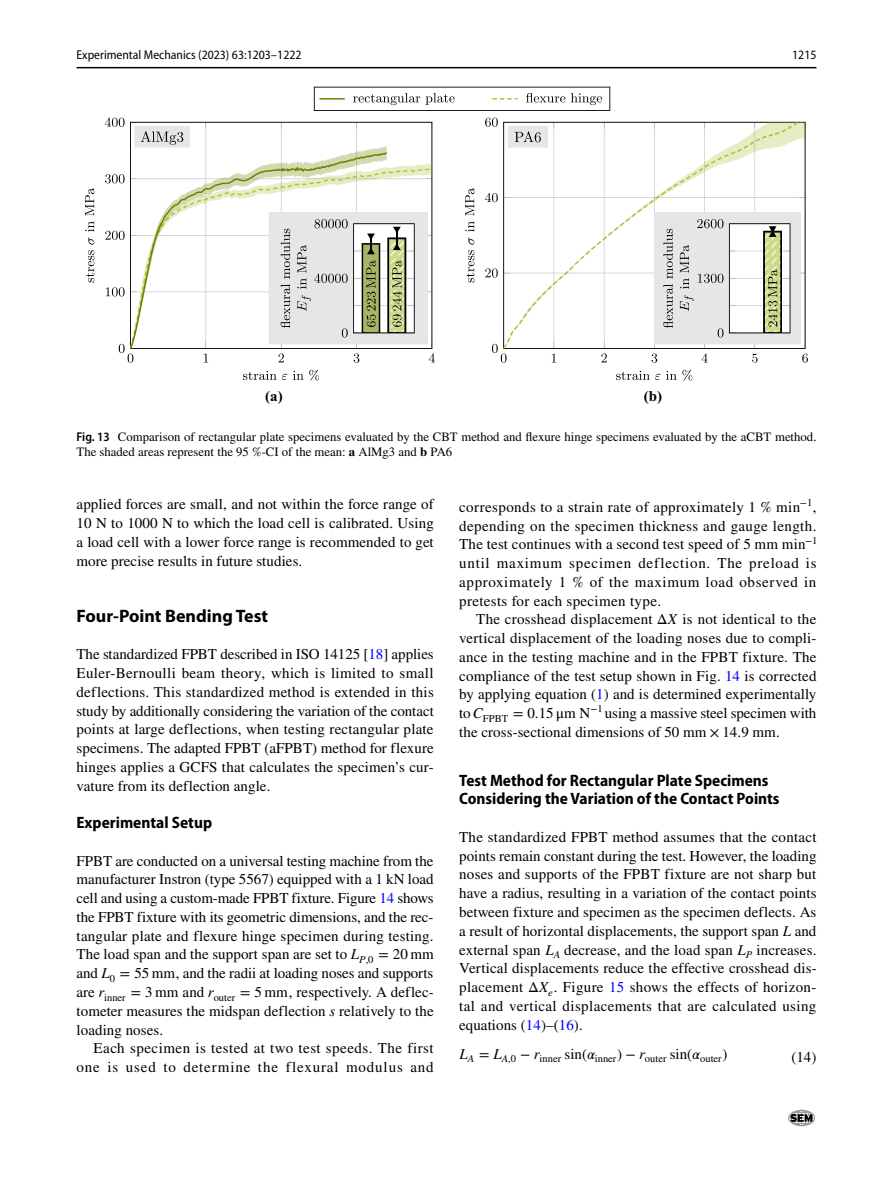
<style>
.page{position:relative;width:893px;height:1187px;background:#fff}
.page>*{position:absolute;margin:0;border:0;box-sizing:border-box;transform-origin:0 0}
.t1{font:700 18px "Myriad Pro";color:#000}
.t2{font:700 semi-condensed 16.5px/18.8px "Myriad Pro";color:#000}
.t3{font:15px/18.8px "STIX";letter-spacing:.01em;color:#000;text-align:justify}
.t4{font:15px/18.8px "STIX";letter-spacing:.035em;color:#000;text-align:right}
.t5{font:15px "STIX General Italic 153";color:#000}
.t6{font:15px "Times New Roman PS Bold MT4";color:#000}
.t7{font:12.75px/15px "STIX";color:#000}
.t8{font:semi-condensed 12.75px "Myriad Pro";color:#000}
.t9{font:10.5px "STIX General Regular 152";color:#000}
.s1{font-family:"Myriad Pro";font-weight:600;font-stretch:semi-condensed}
.s2{font-weight:700}
.s3{color:#00f}
.s4{font-family:"STIX General Italic 154"}
.s5{font-family:"STIX Math Regular 160"}
.s6{font-family:"STIX General Regular 153"}
.s7{font-family:"STIX General Italic 155"}
.s8{font-family:"STIX Math Regular 161"}
.s9{font-family:"STIX General Regular 154"}
.s10{font-family:"STIX General Italic 146"}
.s11{font-family:"STIX Math Regular 151"}
.s12{font-family:"STIX General Regular 147"}
.s13{font-family:"STIX General Italic 147"}
.s14{font-family:"STIX Math Regular 152"}
.s15{font-family:"STIX General Regular 148"}
.s16{font-style:italic}
.s17{font-family:"STIX Math Regular 155"}
.s18{font-family:"STIX General Italic 148"}
.s19{font-family:"STIX General Italic 149"}
.s20{font-family:"STIX Math Regular 156"}
.s21{font-family:"STIX General Regular 151"}
.s22{font-family:"STIX Math Regular 157"}
.s23{font-family:"STIX General Italic 150"}
.s24{font-family:"STIX General Italic 151"}
.s25{font-family:"STIX Math Regular 158"}
.s26{font-family:"STIX General Italic 152"}
.s27{font-family:"STIX Math Regular 159"}
</style>
<div class="page">
<hr style="left:77px;top:67px;width:739px;height:1px;background:#000">
<svg style="left:788px;top:1110px;width:27px;height:15px"></svg>
<div style="left:788px;top:1110px;width:27px;height:15px;border:1px solid #9c9c9d;border-radius:50%"></div>
<svg style="left:105px;top:117px;width:330px;height:246px"></svg>
<svg style="left:243px;top:371px;width:44px;height:9px"></svg>
<svg style="left:293px;top:370px;width:26px;height:10px"></svg>
<svg style="left:85px;top:188px;width:9px;height:94px"></svg>
<svg style="left:314px;top:87px;width:296px;height:24px"></svg>
<svg style="left:485px;top:118px;width:323px;height:245px"></svg>
<svg style="left:616px;top:371px;width:44px;height:9px"></svg>
<svg style="left:666px;top:370px;width:26px;height:10px"></svg>
<svg style="left:465px;top:188px;width:9px;height:94px"></svg>
<p class="t8" style="left:77px;top:48px;width:226px">Experimental Mechanics (2023) 63:1203–1222</p>
<p class="t8" style="left:792px;top:48px;width:26px">1215</p>
<p class="t6" style="left:265px;top:385px;width:19px">(a)</p>
<p class="t6" style="left:644px;top:385px;width:20px">(b)</p>
<p class="t7" style="left:77px;top:430px;width:741px"><span class="s1">Fig. 13</span> Comparison of rectangular plate specimens evaluated by the CBT method and flexure hinge specimens evaluated by the aCBT method.<br>The shaded areas represent the 95 %-CI of the mean: <span class="s2">a</span> AlMg3 and <span class="s2">b</span> PA6</p>
<p class="t3" style="left:77px;top:496px;width:359px">applied forces are small, and not within the force range of 10 N to 1000 N to which the load cell is calibrated. Using a load cell with a lower force range is recommended to get more precise results in future studies.</p>
<p class="t1" style="left:77px;top:604px;width:193px">Four‑Point Bending Test</p>
<p class="t3" style="left:77px;top:646px;width:359px">The standardized FPBT described in ISO 14125 [<span class="s3">18</span>] applies Euler-Bernoulli beam theory, which is limited to small deflections. This standardized method is extended in this study by additionally considering the variation of the contact points at large deflections, when testing rectangular plate specimens. The adapted FPBT (aFPBT) method for flexure hinges applies a GCFS that calculates the specimen’s cur&shy;vature from its deflection angle.</p>
<p class="t2" style="left:77px;top:813px;width:137px">Experimental Setup</p>
<p class="t3" style="left:77px;top:852px;width:359px">FPBT are conducted on a universal testing machine from the manufacturer Instron (type 5567) equipped with a 1 kN load cell and using a custom-made FPBT fixture. Figure <span class="s3">14</span> shows the FPBT fixture with its geometric dimensions, and the rec&shy;tangular plate and flexure hinge specimen during testing.<br>The load span and the support span are set to <span class="s4">L</span><sub>P</sub><sub>,0</sub> <span class="s5">=</span> <span class="s6">20 mm </span>and <span class="s7">L</span><sub>0</sub> <span class="s8">=</span> <span class="s9">55 mm</span>, and the radii at loading noses and supports are <span class="s10">r</span><sub>inner</sub> <span class="s11">=</span> <span class="s12">3 mm</span> and <span class="s13">r</span><sub>outer</sub> <span class="s14">=</span> <span class="s15">5 mm</span>, respectively. A deflec&shy;tometer measures the midspan deflection <span class="s16">s</span> relatively to the loading noses.</p>
<p class="t4" style="left:77px;top:1039px;width:359px">Each specimen is tested at two test speeds. The first one is used to determine the flexural modulus and</p>
<p class="t3" style="left:459px;top:498px;width:360px">corresponds to a strain rate of approximately 1 % min<sup>−</sup><sup>1</sup>, depending on the specimen thickness and gauge length.<br>The test continues with a second test speed of 5 mm min<sup>−</sup><sup>1 </sup>until maximum specimen deflection. The preload is approximately 1 % of the maximum load observed in pretests for each specimen type.</p>
<p class="t3" style="left:459px;top:611px;width:359px;text-indent:17px">The crosshead displacement <span class="s17">Δ</span><span class="s18">X</span> is not identical to the vertical displacement of the loading noses due to compli&shy;ance in the testing machine and in the FPBT fixture. The compliance of the test setup shown in Fig. <span class="s3">14</span> is corrected by applying equation (<span class="s3">1</span>) and is determined experimentally to <span class="s19">C</span><sub>FPBT</sub> <span class="s20">=</span> <span class="s21">0.15</span> <span class="s20">μ</span><span class="s21">m N</span><sup>−1</sup> using a massive steel specimen with the cross-sectional dimensions of 50 mm <span class="s22">×</span> 14.9 mm.</p>
<p class="t2" style="left:459px;top:771px;width:322px">Test Method for Rectangular Plate Specimens<br>Considering the Variation of the Contact Points</p>
<p class="t3" style="left:459px;top:828px;width:359px">The standardized FPBT method assumes that the contact points remain constant during the test. However, the loading noses and supports of the FPBT fixture are not sharp but have a radius, resulting in a variation of the contact points between fixture and specimen as the specimen deflects. As a result of horizontal displacements, the support span <span class="s16">L</span> and external span <span class="s23">L</span><sub>A</sub> decrease, and the load span <span class="s24">L</span><sub>P</sub> increases.<br>Vertical displacements reduce the effective crosshead dis&shy;placement <span class="s25">Δ</span><span class="s26">X</span><sub>e</sub>. Figure <span class="s3">15</span> shows the effects of horizon&shy;tal and vertical displacements that are calculated using equations (<span class="s3">14</span>)–(<span class="s3">16</span>).</p>
<p class="t5" style="left:459px;top:1048px;width:73px">L<sub>A</sub> <span class="s27">=</span> L<sub>A</sub><sub>,0</sub> <span class="s27">−</span></p>
<p class="t3" style="left:791px;top:1048px;width:26px">(14)</p>
<p class="t9" style="left:534px;top:1054px;width:195px"><sup>r</sup>inner <sup>sin</sup><sup>(</sup><sup>𝛼</sup>inner<sup>)</sup> <sup>−</sup> <sup>r</sup>outer <sup>sin</sup><sup>(</sup><sup>𝛼</sup>outer<sup>)</sup></p>
</div>
